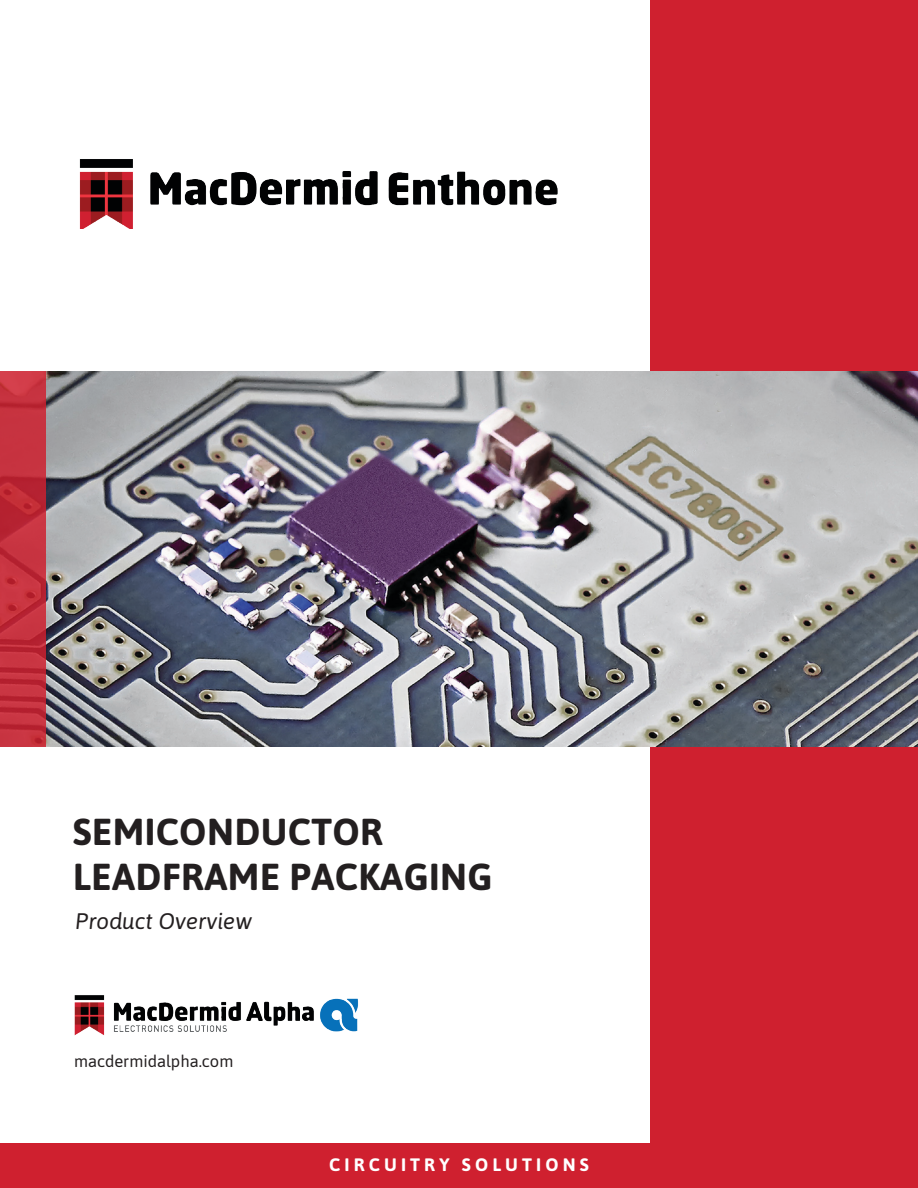
<style>
.page{position:relative;width:918px;height:1188px;background:#fff}
.page>*{position:absolute;margin:0;border:0;box-sizing:border-box;transform-origin:0 0}
.t1{font:700 37.5px "Asap";letter-spacing:.01em;color:#231f20}
.t2{font:italic 22.5px "Asap";color:#231f20}
.t3{font:700 18px "Asap";letter-spacing:.23em;color:#fff}
.t4{font:16.5px "Asap";color:#231f20}
</style>
<div class="page">
<div style="left:650px;top:0;width:268px;height:1188px;background:#cf202f"></div>
<img style="left:79px;top:159px;width:479px;height:70px">
<img style="left:45px;top:371px;width:873px;height:376px">
<svg style="left:0;top:371px;width:45px;height:376px;background:#c32f3c"></svg>
<img style="left:74px;top:995px;width:284px;height:41px">
<div style="left:0;top:1144px;width:918px;height:44px;background:#cf202f"></div>
<p class="t1" style="left:73px;top:805px;width:312px">SEMICONDUCTOR</p>
<p class="t1" style="left:73px;top:850px;width:422px">LEADFRAME PACKAGING</p>
<p class="t2" style="left:76px;top:906px;width:178px">Product Overview</p>
<p class="t4" style="left:74px;top:1050px;width:161px">macdermidalpha.com</p>
<p class="t3" style="left:329px;top:1152px;width:261px">CIRCUITRY SOLUTIONS</p>
</div>
